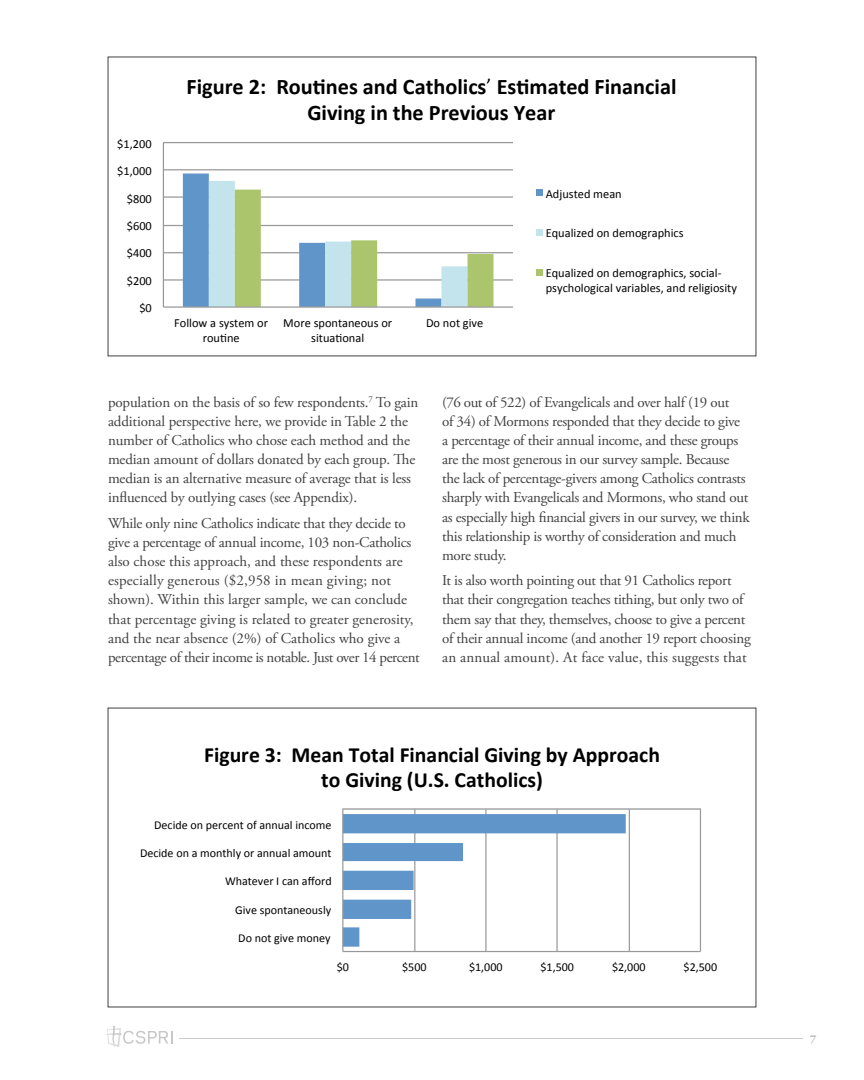
<style>
.page{position:relative;width:864px;height:1080px;background:#fff}
.page>*{position:absolute;margin:0;border:0;box-sizing:border-box;transform-origin:0 0}
.t1{font:700 22.35px/26px "Calibri";color:#000;text-align:center}
.t2{font:700 21.75px/25.3px "Calibri";color:#000;text-align:center}
.t3{font:19.5px "Calibri";color:#000}
.t4{font:15px/19px "Adobe Garamond Pro";letter-spacing:-.02em;color:#414042}
.t5{font:15px/19px "Adobe Garamond Pro";color:#414042}
.t6{font:12.3px/14.9px "Calibri";color:#000;text-align:center}
.t7{font:12px "Calibri";color:#000}
.t8{font:700 12px "Adobe Garamond Pro";color:#b3b3b3}
</style>
<div class="page">
<svg style="left:106px;top:1026px;width:66px;height:21px"></svg>
<hr style="left:180px;top:1038px;width:623px;height:1px;background:#ccc">
<svg style="left:342px;top:810px;width:359px;height:143px"></svg>
<hr style="left:342px;top:808px;width:359px;height:2px;background:#939598">
<svg style="left:162px;top:142px;width:381px;height:166px"></svg>
<p class="t6" style="left:117px;top:136px;width:36px">$1,200</p>
<p class="t6" style="left:117px;top:164px;width:36px">$1,000</p>
<p class="t6" style="left:127px;top:191px;width:27px">$800</p>
<p class="t6" style="left:127px;top:218px;width:27px">$600</p>
<p class="t6" style="left:127px;top:246px;width:27px">$400</p>
<p class="t6" style="left:127px;top:273px;width:27px">$200</p>
<p class="t6" style="left:139px;top:301px;width:14px">$0</p>
<h1 class="t1" style="left:186px;top:73px;width:492px">Figure 2: Rou,nes and Catholics' Es,mated Financial<br>Giving in the Previous Year</h1>
<h3 class="t3" style="left:487px;top:73px;width:6px">’</h3>
<p class="t6" style="left:174px;top:316px;width:95px">Follow a system or rou6ne</p>
<p class="t6" style="left:283px;top:316px;width:110px">More spontaneous or situa6onal</p>
<p class="t6" style="left:426px;top:316px;width:59px">Do not give</p>
<p class="t6" style="left:546px;top:186px;width:78px">Adjusted mean</p>
<p class="t6" style="left:546px;top:226px;width:139px">Equalized on demographics</p>
<p class="t6" style="left:546px;top:266px;width:193px;text-align:left">Equalized on demographics, social--‐ psychological variables, and religiosity</p>
<p class="t4" style="left:108px;top:393px;width:312px">population on the basis of so few respondents.<sup>7</sup> To gain additional perspective here, we provide in Table 2 the number of Catholics who chose each method and the median amount of dollars donated by each group. The median is an alternative measure of average that is less influenced by outlying cases (see Appendix).</p>
<p class="t5" style="left:108px;top:515px;width:313px">While only nine Catholics indicate that they decide to give a percentage of annual income, 103 non-Catholics also chose this approach, and these respondents are especially generous ($2,958 in mean giving; not shown). Within this larger sample, we can conclude that percentage giving is related to greater generosity, and the near absence (2%) of Catholics who give a percentage of their income is notable. Just over 14 percent</p>
<p class="t4" style="left:442px;top:393px;width:309px">(76 out of 522) of Evangelicals and over half (19 out<br>of 34) of Mormons responded that they decide to give a percentage of their annual income, and these groups are the most generous in our survey sample. Because the lack of percentage-givers among Catholics contrasts sharply with Evangelicals and Mormons, who stand out as especially high financial givers in our survey, we think this relationship is worthy of consideration and much more study.</p>
<p class="t4" style="left:442px;top:572px;width:310px">It is also worth pointing out that 91 Catholics report that their congregation teaches tithing, but only two of them say that they, themselves, choose to give a percent of their annual income (and another 19 report choosing an annual amount). At face value, this suggests that</p>
<h2 class="t2" style="left:204px;top:742px;width:457px">Figure 3: Mean Total Financial Giving by Approach to Giving (U.S. Catholics)</h2>
<p class="t7" style="left:154px;top:817px;width:179px">Decide on percent of annual income</p>
<p class="t7" style="left:140px;top:845px;width:193px">Decide on a monthly or annual amount</p>
<p class="t7" style="left:225px;top:874px;width:108px">Whatever I can afford</p>
<p class="t7" style="left:235px;top:902px;width:98px">Give spontaneously</p>
<p class="t7" style="left:238px;top:931px;width:94px">Do not give money</p>
<p class="t7" style="left:337px;top:960px;width:14px">$0</p>
<p class="t7" style="left:402px;top:960px;width:26px">$500</p>
<p class="t7" style="left:469px;top:960px;width:35px">$1,000</p>
<p class="t7" style="left:541px;top:960px;width:35px">$1,500</p>
<p class="t7" style="left:612px;top:960px;width:35px">$2,000</p>
<p class="t7" style="left:684px;top:960px;width:35px">$2,500</p>
<p class="t8" style="left:810px;top:1033px;width:8px">7</p>
</div>
